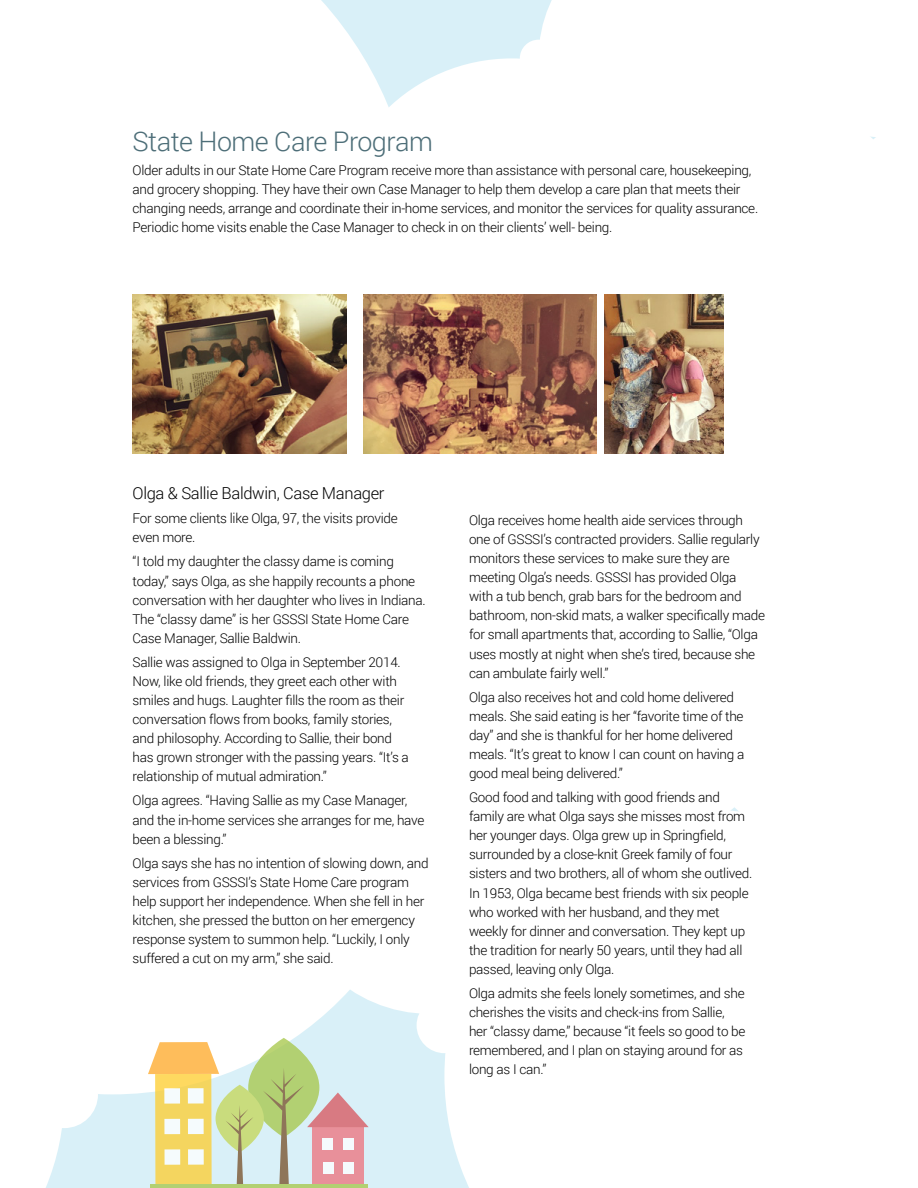
<style>
.page{position:relative;width:918px;height:1188px;background:#d9f0f8}
.page>*{position:absolute;margin:0;border:0;box-sizing:border-box;transform-origin:0 0}
.t1{font:300 27px "Roboto";letter-spacing:-.02em;color:#4d6e78}
.t2{font:300 16.5px "Roboto";letter-spacing:-.02em;color:#000}
.t3{font:300 13.5px/19px "Roboto";letter-spacing:-.02em;color:#000}
</style>
<div class="page">
<div style="left:809px;top:0;width:109px;height:93px;background:#fff"></div>
<div style="left:682px;top:93px;width:236px;height:252px;background:#fff"></div>
<div style="left:333px;top:58px;width:358px;height:359px;background:#fff;border-radius:50%"></div>
<div style="left:539px;top:0;width:270px;height:194px;background:#fff"></div>
<div style="left:520px;top:40px;width:37px;height:37px;background:#fff;border-radius:50%"></div>
<div style="left:64px;top:0;width:353px;height:398px;background:#fff"></div>
<div style="left:444px;top:857px;width:474px;height:331px;background:#fff"></div>
<div style="left:2px;top:303px;width:532px;height:532px;background:#fff;border-radius:50%"></div>
<div style="left:297px;top:339px;width:532px;height:531px;background:#fff;border-radius:50%"></div>
<div style="left:647px;top:345px;width:271px;height:532px;background:#fff"></div>
<div style="left:286px;top:727px;width:288px;height:287px;background:#fff;border-radius:50%"></div>
<div style="left:830px;top:727px;width:88px;height:401px;background:#fff"></div>
<div style="left:417px;top:997px;width:55px;height:56px;background:#fff;border-radius:50%"></div>
<svg style="left:64px;top:451px;width:370px;height:643px"></svg>
<div style="left:0;top:0;width:64px;height:1188px;background:#fff"></div>
<div style="left:31px;top:1061px;width:67px;height:67px;background:#fff;border-radius:50%"></div>
<img style="left:133px;top:295px;width:213px;height:158px">
<img style="left:363px;top:295px;width:233px;height:158px">
<img style="left:604px;top:295px;width:120px;height:158px">
<svg style="left:148px;top:1038px;width:221px;height:147px"></svg>
<hr style="left:150px;top:1184px;width:217px;height:4px;background:#b2d072">
<h1 class="t1" style="left:133px;top:122px;width:302px">State Home Care Program</h1>
<p class="t3" style="left:133px;top:160px;width:627px">Older adults in our State Home Care Program receive more than assistance with personal care, housekeeping, and grocery shopping. They have their own Case Manager to help them develop a care plan that meets their changing needs, arrange and coordinate their in-home services, and monitor the services for quality assurance.<br>Periodic home visits enable the Case Manager to check in on their clients’ well- being.</p>
<p class="t2" style="left:133px;top:482px;width:253px">Olga &amp; Sallie Baldwin, Case Manager</p>
<p class="t3" style="left:133px;top:509px;width:267px">For some clients like Olga, 97, the visits provide even more.</p>
<p class="t3" style="left:133px;top:552px;width:295px">“I told my daughter the classy dame is coming today,” says Olga, as she happily recounts a phone conversation with her daughter who lives in Indiana.<br>The “classy dame” is her GSSSI State Home Care Case Manager, Sallie Baldwin.</p>
<p class="t3" style="left:133px;top:652px;width:278px">Sallie was assigned to Olga in September 2014.<br>Now, like old friends, they greet each other with smiles and hugs. Laughter fills the room as their conversation flows from books, family stories, and philosophy. According to Sallie, their bond has grown stronger with the passing years. “It’s a relationship of mutual admiration.”</p>
<p class="t3" style="left:133px;top:791px;width:293px">Olga agrees. “Having Sallie as my Case Manager, and the in-home services she arranges for me, have been a blessing.”</p>
<p class="t3" style="left:133px;top:853px;width:298px">Olga says she has no intention of slowing down, and services from GSSSI’s State Home Care program help support her independence. When she fell in her kitchen, she pressed the button on her emergency response system to summon help. “Luckily, I only suffered a cut on my arm,” she said.</p>
<p class="t3" style="left:469px;top:510px;width:297px">Olga receives home health aide services through one of GSSSI’s contracted providers. Sallie regularly monitors these services to make sure they are meeting Olga’s needs. GSSSI has provided Olga<br>with a tub bench, grab bars for the bedroom and bathroom, non-skid mats, a walker specifically made for small apartments that, according to Sallie, “Olga uses mostly at night when she’s tired, because she can ambulate fairly well.”</p>
<p class="t3" style="left:469px;top:687px;width:277px">Olga also receives hot and cold home delivered meals. She said eating is her “favorite time of the day” and she is thankful for her home delivered meals. “It’s great to know I can count on having a good meal being delivered.”</p>
<p class="t3" style="left:469px;top:787px;width:285px">Good food and talking with good friends and family are what Olga says she misses most from her younger days. Olga grew up in Springfield, surrounded by a close-knit Greek family of four sisters and two brothers, all of whom she outlived.<br>In 1953, Olga became best friends with six people who worked with her husband, and they met weekly for dinner and conversation. They kept up the tradition for nearly 50 years, until they had all passed, leaving only Olga.</p>
<p class="t3" style="left:469px;top:983px;width:278px">Olga admits she feels lonely sometimes, and she cherishes the visits and check-ins from Sallie, her “classy dame,” because “it feels so good to be remembered, and I plan on staying around for as long as I can.”</p>
</div>
